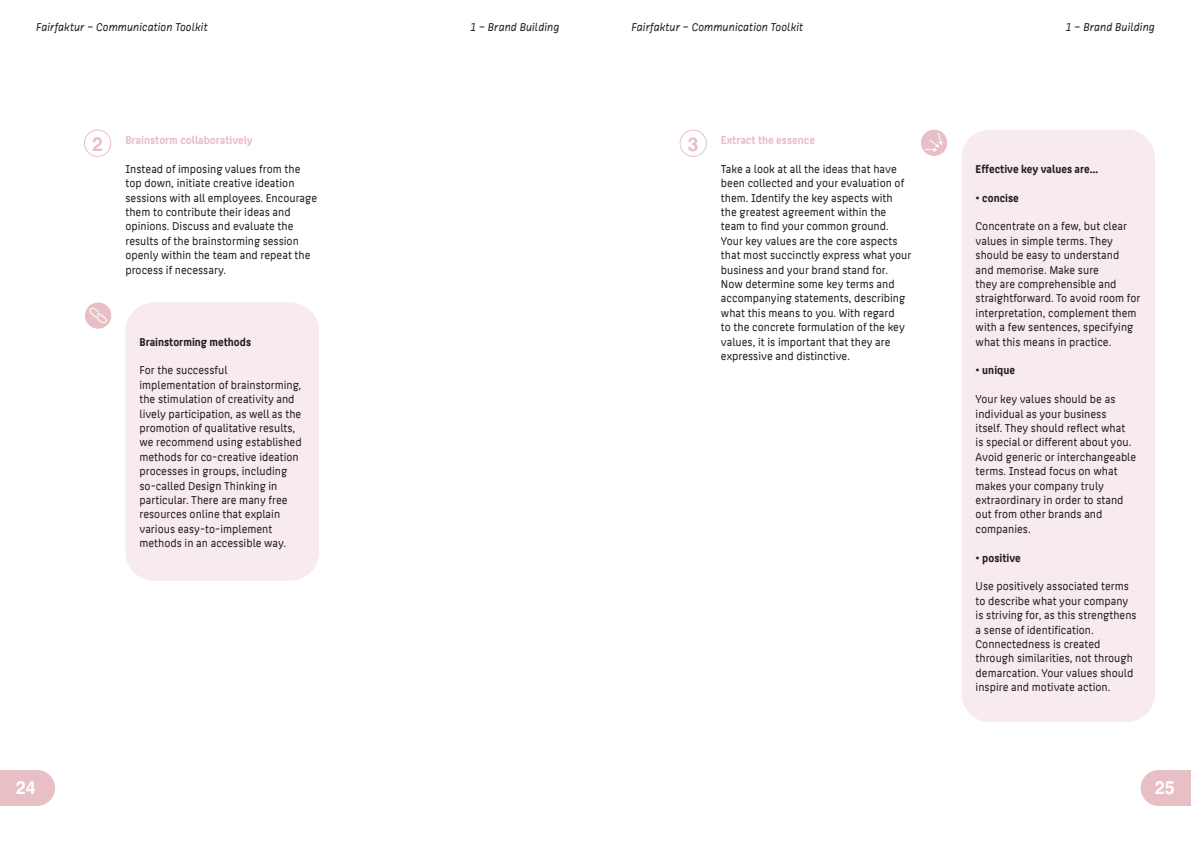
<style>
.page{position:relative;width:1191px;height:842px;background:#fff}
.page>*{position:absolute;margin:0;border:0;box-sizing:border-box;transform-origin:0 0}
.t1{font:700 19.2px "Helvetica";color:#e8bfc5}
.t2{font:700 18px "Helvetica";color:#fff}
.Fließtext{font:12px/14.4px "HTW Berlin Office";color:#231f20}
.t3{font:italic 12px "HTW Berlin Office";color:#231f20}
.Fließtext-2{font:700 12px "HTW Berlin Office";color:#231f20}
.Fließtext-3{font:700 12px "HTW Berlin Office";color:#e8bfc5}
.s1{font-weight:400}
</style>
<div class="page">
<svg style="left:0;top:770px;width:55px;height:36px;background:#e9c3c9"></svg>
<svg style="left:1140px;top:770px;width:51px;height:36px;background:#eac4ca"></svg>
<div style="left:125px;top:302px;width:194px;height:279px;background:#f8ebed;border-radius:28px"></div>
<div style="left:961px;top:130px;width:194px;height:592px;background:#f8ebed;border-radius:28px"></div>
<div style="left:84px;top:130px;width:27px;height:27px;border:1px solid #e8bfc5;border-radius:50%"></div>
<div style="left:679px;top:130px;width:28px;height:27px;border:1px solid #e8bfc5;border-radius:50%"></div>
<div style="left:921px;top:130px;width:26px;height:26px;background:#e8bfc5;border-radius:50%"></div>
<svg style="left:923px;top:132px;width:20px;height:21px"></svg>
<div style="left:85px;top:302px;width:26px;height:27px;background:#e8bfc5;border-radius:50%"></div>
<svg style="left:89px;top:307px;width:18px;height:17px"></svg>
<p class="t3" style="left:36px;top:20px;width:173px">Fairfaktur – Communication Toolkit</p>
<p class="t3" style="left:631px;top:20px;width:173px">Fairfaktur – Communication Toolkit</p>
<p class="t3" style="left:470px;top:20px;width:91px">1 – Brand Building</p>
<p class="t3" style="left:1065px;top:20px;width:91px">1 – Brand Building</p>
<p class="t1" style="left:92px;top:132px;width:12px">2</p>
<p class="Fließtext-3" style="left:125px;top:133px;width:129px">Brainstorm collaboratively</p>
<p class="Fließtext" style="left:125px;top:162px;width:193px">Instead of imposing values from the top down, initiate creative ideation sessions with all employees. Encourage them to contribute their ideas and opinions. Discuss and evaluate the results of the brainstorming session openly within the team and repeat the process if necessary.</p>
<p class="Fließtext-2" style="left:139px;top:335px;width:113px">Brainstorming methods</p>
<p class="Fließtext" style="left:139px;top:363px;width:164px">For the successful implementation of brainstorming, the stimulation of creativity and lively participation, as well as the promotion of qualitative results, we recommend using established methods for co-creative ideation processes in groups, including so-called Design Thinking in particular. There are many free resources online that explain various easy-to-implement methods in an accessible way.</p>
<p class="t1" style="left:688px;top:132px;width:12px">3</p>
<p class="Fließtext-3" style="left:721px;top:133px;width:96px">Extract the essence</p>
<p class="Fließtext" style="left:721px;top:162px;width:192px">Take a look at all the ideas that have been collected and your evaluation of them. Identify the key aspects with the greatest agreement within the team to find your common ground.<br>Your key values are the core aspects that most succinctly express what your business and your brand stand for.<br>Now determine some key terms and accompanying statements, describing what this means to you. With regard<br>to the concrete formulation of the key values, it is important that they are expressive and distinctive.</p>
<p class="Fließtext-2" style="left:975px;top:162px;width:124px">Effective key values are…</p>
<p class="Fließtext-2" style="left:975px;top:191px;width:47px">• concise <span class="s1">→</span></p>
<p class="Fließtext" style="left:975px;top:219px;width:166px">Concentrate on a few, but clear values in simple terms. They should be easy to understand<br>and memorise. Make sure<br>they are comprehensible and straightforward. To avoid room for interpretation, complement them with a few sentences, specifying what this means in practice.</p>
<p class="Fließtext-2" style="left:975px;top:364px;width:41px">• unique</p>
<p class="Fließtext" style="left:975px;top:392px;width:162px">Your key values should be as individual as your business itself. They should reflect what<br>is special or different about you.<br>Avoid generic or interchangeable terms. Instead focus on what makes your company truly extraordinary in order to stand out from other brands and companies.</p>
<p class="Fließtext-2" style="left:975px;top:551px;width:49px">• positive <span class="s1">→</span></p>
<p class="Fließtext" style="left:975px;top:579px;width:163px">Use positively associated terms to describe what your company is striving for, as this strengthens a sense of identification.<br>Connectedness is created through similarities, not through demarcation. Your values should inspire and motivate action.</p>
<h2 class="t2" style="left:16px;top:777px;width:22px">24</h2>
<h2 class="t2" style="left:1155px;top:777px;width:22px">25</h2>
</div>
